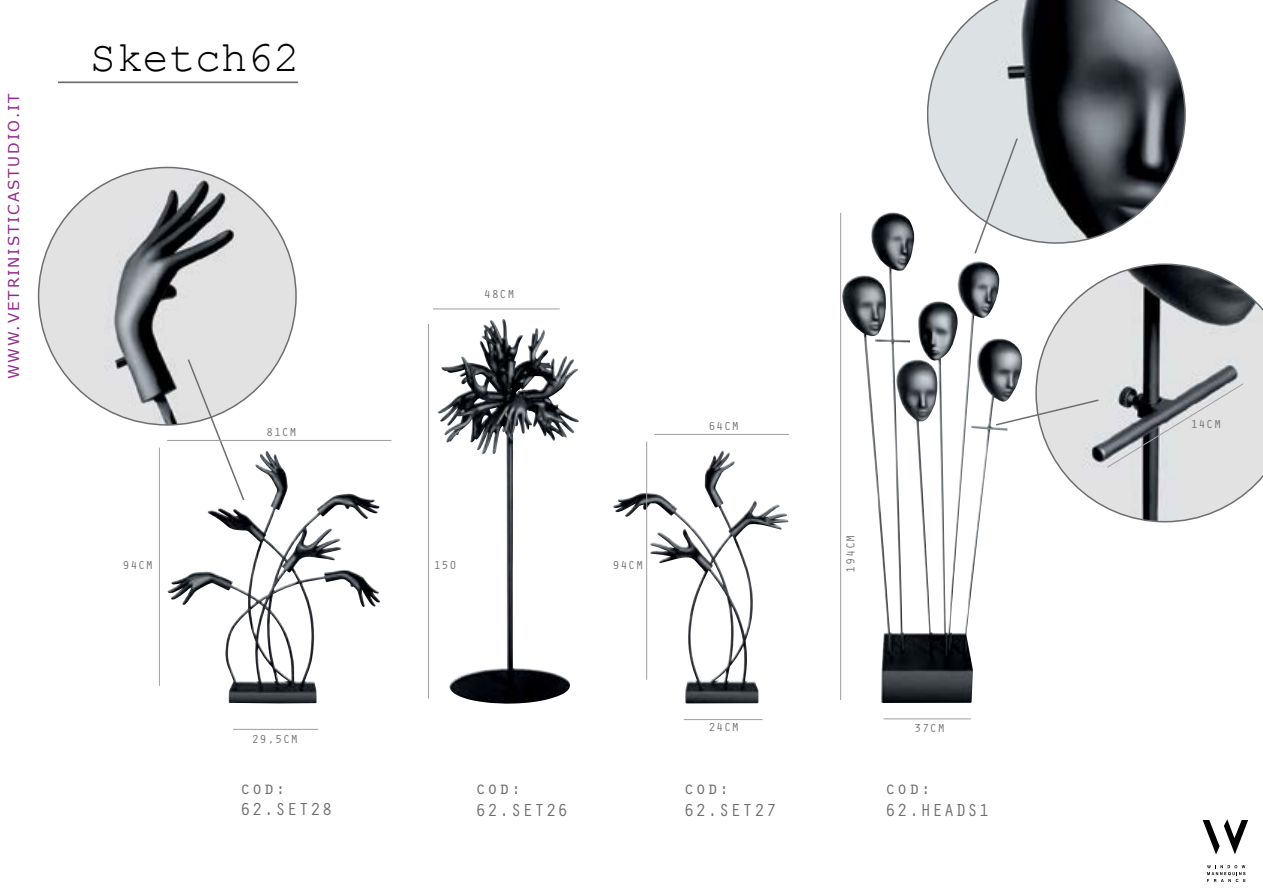
<style>
.page{position:relative;width:1263px;height:893px;background:#fff}
.page>*{position:absolute;margin:0;border:0;box-sizing:border-box;transform-origin:0 0}
.t1{font:43.65px "Courier New";color:#000}
.t2{font:18px/21.6px "Orator Std";letter-spacing:.05em;color:#6d6e71}
.t3{font:15px "Verdana";letter-spacing:.13em;color:#92278f}
.t4{font:12px "Orator Std";letter-spacing:.05em;color:#6d6e71}
</style>
<div class="page">
<hr style="left:58px;top:81px;width:240px;height:2px;background:#6d6e71">
<img style="left:437px;top:319px;width:66px;height:131px">
<img style="left:842px;top:213px;width:180px;height:490px">
<img style="left:613px;top:451px;width:167px;height:252px">
<img style="left:168px;top:451px;width:189px;height:252px">
<img style="left:39px;top:167px;width:257px;height:258px;border-radius:129px">
<svg style="left:927px;top:0;width:259px;height:244px"></svg>
<svg style="left:1036px;top:264px;width:227px;height:258px"></svg>
<svg style="left:186px;top:358px;width:60px;height:144px"></svg>
<svg style="left:973px;top:137px;width:46px;height:118px"></svg>
<svg style="left:994px;top:398px;width:106px;height:29px"></svg>
<hr style="left:167px;top:440px;width:224px;height:1px;background:#9e9ea1">
<hr style="left:433px;top:309px;width:127px;height:1px;background:#9e9ea1">
<hr style="left:428px;top:324px;width:1px;height:374px;background:#9e9ea1">
<hr style="left:233px;top:729px;width:85px;height:1px;background:#9e9ea1">
<hr style="left:684px;top:719px;width:78px;height:1px;background:#9e9ea1">
<hr style="left:884px;top:718px;width:87px;height:1px;background:#9e9ea1">
<hr style="left:159px;top:448px;width:1px;height:238px;background:#9e9ea1">
<hr style="left:654px;top:434px;width:135px;height:1px;background:#9e9ea1">
<hr style="left:646px;top:442px;width:1px;height:238px;background:#9e9ea1">
<hr style="left:840px;top:213px;width:1px;height:487px;background:#9e9ea1">
<svg style="left:1106px;top:383px;width:138px;height:85px;background:#adafb1"></svg>
<svg style="left:1203px;top:819px;width:45px;height:35px"></svg>
<svg style="left:1207px;top:865px;width:38px;height:17px"></svg>
<p class="t3" style="left:4px;top:379px;width:287px;rotate:-90deg">WWW.VETRINISTICASTUDIO.IT</p>
<h1 class="t1" style="left:90px;top:31px;width:211px">Sketch62</h1>
<p class="t4" style="left:484px;top:286px;width:32px">48CM</p>
<p class="t4" style="left:266px;top:423px;width:32px">81CM</p>
<p class="t4" style="left:123px;top:556px;width:32px">94CM</p>
<p class="t4" style="left:434px;top:556px;width:24px">150</p>
<p class="t4" style="left:252px;top:731px;width:48px">29,5CM</p>
<p class="t4" style="left:613px;top:556px;width:32px">94CM</p>
<p class="t4" style="left:708px;top:417px;width:32px">64CM</p>
<p class="t4" style="left:842px;top:573px;width:40px;rotate:-90deg">194CM</p>
<p class="t4" style="left:708px;top:718px;width:32px">24CM</p>
<p class="t4" style="left:914px;top:719px;width:32px">37CM</p>
<p class="t2" style="left:240px;top:776px;width:94px">cod:<br>62.SET28</p>
<p class="t2" style="left:476px;top:776px;width:94px">cod:<br>62.SET26</p>
<p class="t2" style="left:684px;top:776px;width:94px">cod:<br>62.SET27</p>
<p class="t2" style="left:885px;top:776px;width:106px">cod:<br>62.HEADS1</p>
<p class="t4" style="left:1191px;top:415px;width:32px">14CM</p>
</div>
